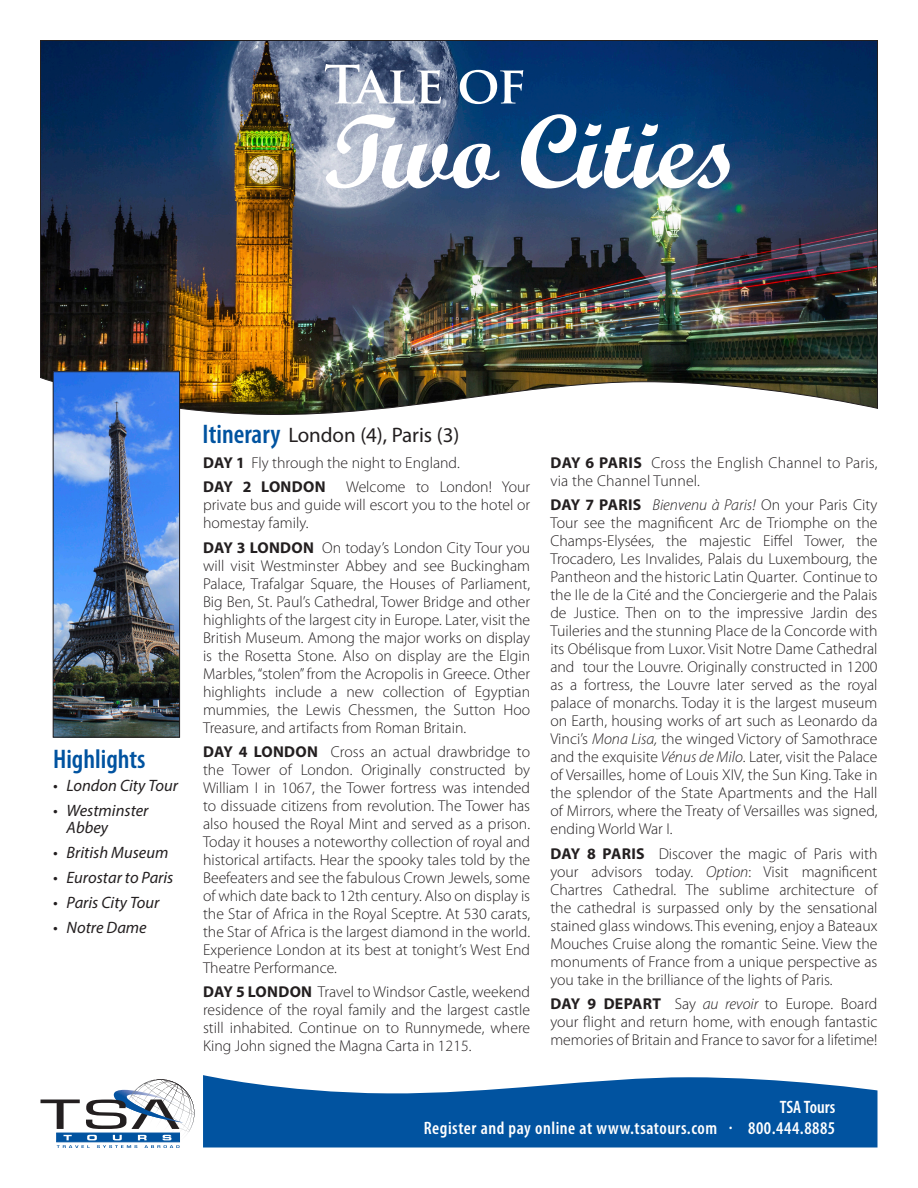
<style>
.page{position:relative;width:918px;height:1188px;background:#fff}
.page>*{position:absolute;margin:0;border:0;box-sizing:border-box;transform-origin:0 0}
.t1{font:104.7px "Script MT Bold";color:#fff}
.t2{font:700 51.45px "Trajan Pro";letter-spacing:-.035em;color:#fff}
.SUBHEADS{font:600 condensed 27px "Myriad Pro";color:#0153a0}
.Destinations{font:21px "Myriad Pro";letter-spacing:-.005em;color:#231f20}
.t3{font:600 condensed 18px/21px "Myriad Pro";letter-spacing:.03em;color:#fff;text-align:right}
.t4{font:italic 16.5px/16.5px "Myriad Pro";color:#231f20}
.BODY{font:300 15.75px/18px "Myriad Pro";color:#231f20;text-align:justify}
.BODY-2{font:700 15.75px "Myriad Pro";letter-spacing:.02em;color:#231f20}
.s1{font-weight:700}
.s2{font-style:italic}
</style>
<div class="page">
<svg style="left:203px;top:1075px;width:675px;height:73px;background:#256bad"></svg>
<svg style="left:40px;top:1079px;width:155px;height:69px"></svg>
<img style="left:40px;top:40px;width:838px;height:376px">
<img style="left:55px;top:374px;width:123px;height:361px">
<div style="left:53px;top:372px;width:127px;height:365px;border:1px solid #231f20"></div>
<p class="t2" style="left:324px;top:53px;width:204px">Tale of</p>
<p class="t1" style="left:324px;top:88px;width:416px">Two Cities</p>
<p class="SUBHEADS" style="left:53px;top:742px;width:94px">Highlights</p>
<p class="t4" style="left:53px;top:777px;width:126px">• London City Tour</p>
<p class="t4" style="left:67px;top:802px;width:83px;text-indent:-14px">• Westminster<br>Abbey</p>
<p class="t4" style="left:53px;top:844px;width:117px">• British Museum</p>
<p class="t4" style="left:53px;top:869px;width:122px">• Eurostar to Paris</p>
<p class="t4" style="left:53px;top:894px;width:108px">• Paris City Tour</p>
<p class="t4" style="left:53px;top:919px;width:95px">• Notre Dame</p>
<p class="SUBHEADS" style="left:203px;top:417px;width:79px">Itinerary</p>
<p class="Destinations" style="left:288px;top:422px;width:173px">London (4), Paris (3)</p>
<p class="BODY" style="left:203px;top:453px;width:258px"><span class="s1">DAY 1</span> Fly through the night to England.</p>
<p class="BODY-2" style="left:203px;top:476px;width:124px">DAY 2 LONDON</p>
<p class="BODY" style="left:203px;top:478px;width:329px;text-indent:143px">Welcome to London! Your private bus and guide will escort you to the hotel or homestay family.</p>
<p class="BODY" style="left:203px;top:538px;width:329px"><span class="s1">DAY 3 LONDON</span> On today’s London City Tour you will visit Westminster Abbey and see Buckingham Palace, Trafalgar Square, the Houses of Parliament, Big Ben, St. Paul’s Cathedral, Tower Bridge and other highlights of the largest city in Europe. Later, visit the British Museum. Among the major works on display is the Rosetta Stone. Also on display are the Elgin Marbles, “stolen” from the Acropolis in Greece. Other highlights include a new collection of Egyptian mummies, the Lewis Chessmen, the Sutton Hoo Treasure, and artifacts from Roman Britain.</p>
<p class="BODY" style="left:203px;top:743px;width:329px"><span class="s1">DAY 4 LONDON</span> Cross an actual drawbridge to the Tower of London. Originally constructed by William I in 1067, the Tower fortress was intended to dissuade citizens from revolution. The Tower has also housed the Royal Mint and served as a prison.<br>Today it houses a noteworthy collection of royal and historical artifacts. Hear the spooky tales told by the Beefeaters and see the fabulous Crown Jewels, some of which date back to 12th century. Also on display is the Star of Africa in the Royal Sceptre. At 530 carats, the Star of Africa is the largest diamond in the world.<br>Experience London at its best at tonight’s West End Theatre Performance.</p>
<p class="BODY" style="left:203px;top:983px;width:329px"><span class="s1">DAY 5 LONDON</span> Travel to Windsor Castle, weekend residence of the royal family and the largest castle still inhabited. Continue on to Runnymede, where King John signed the Magna Carta in 1215.</p>
<p class="BODY" style="left:550px;top:453px;width:329px"><span class="s1">DAY 6 PARIS</span> Cross the English Channel to Paris, via the Channel Tunnel.</p>
<p class="BODY" style="left:550px;top:496px;width:329px"><span class="s1">DAY 7 PARIS</span> <span class="s2">Bienvenu à Paris!</span> On your Paris City Tour see the magnificent Arc de Triomphe on the Champs-Elysées, the majestic Eiffel Tower, the Trocadero, Les Invalides, Palais du Luxembourg, the Pantheon and the historic Latin Quarter. Continue to the Ile de la Cité and the Conciergerie and the Palais de Justice. Then on to the impressive Jardin des Tuileries and the stunning Place de la Concorde with its Obélisque from Luxor. Visit Notre Dame Cathedral and tour the Louvre. Originally constructed in 1200 as a fortress, the Louvre later served as the royal palace of monarchs. Today it is the largest museum on Earth, housing works of art such as Leonardo da Vinci’s <span class="s2">Mona Lisa,</span> the winged Victory of Samothrace and the exquisite <span class="s2">Vénus de Milo</span>. Later, visit the Palace of Versailles, home of Louis XIV, the Sun King. Take in the splendor of the State Apartments and the Hall of Mirrors, where the Treaty of Versailles was signed, ending World War I.</p>
<p class="BODY" style="left:550px;top:844px;width:329px"><span class="s1">DAY 8 PARIS</span> Discover the magic of Paris with your advisors today. <span class="s2">Option</span>: Visit magnificent Chartres Cathedral. The sublime architecture of the cathedral is surpassed only by the sensational stained glass windows. This evening, enjoy a Bateaux Mouches Cruise along the romantic Seine. View the monuments of France from a unique perspective as you take in the brilliance of the lights of Paris.</p>
<p class="BODY" style="left:550px;top:995px;width:329px"><span class="s1">DAY 9 DEPART</span> Say <span class="s2">au revoir</span> to Europe. Board your flight and return home, with enough fantastic memories of Britain and France to savor for a lifetime!</p>
<p class="t3" style="left:424px;top:1096px;width:413px">TSA Tours<br>Register and pay online at www.tsatours.com · 800.444.8885</p>
</div>
